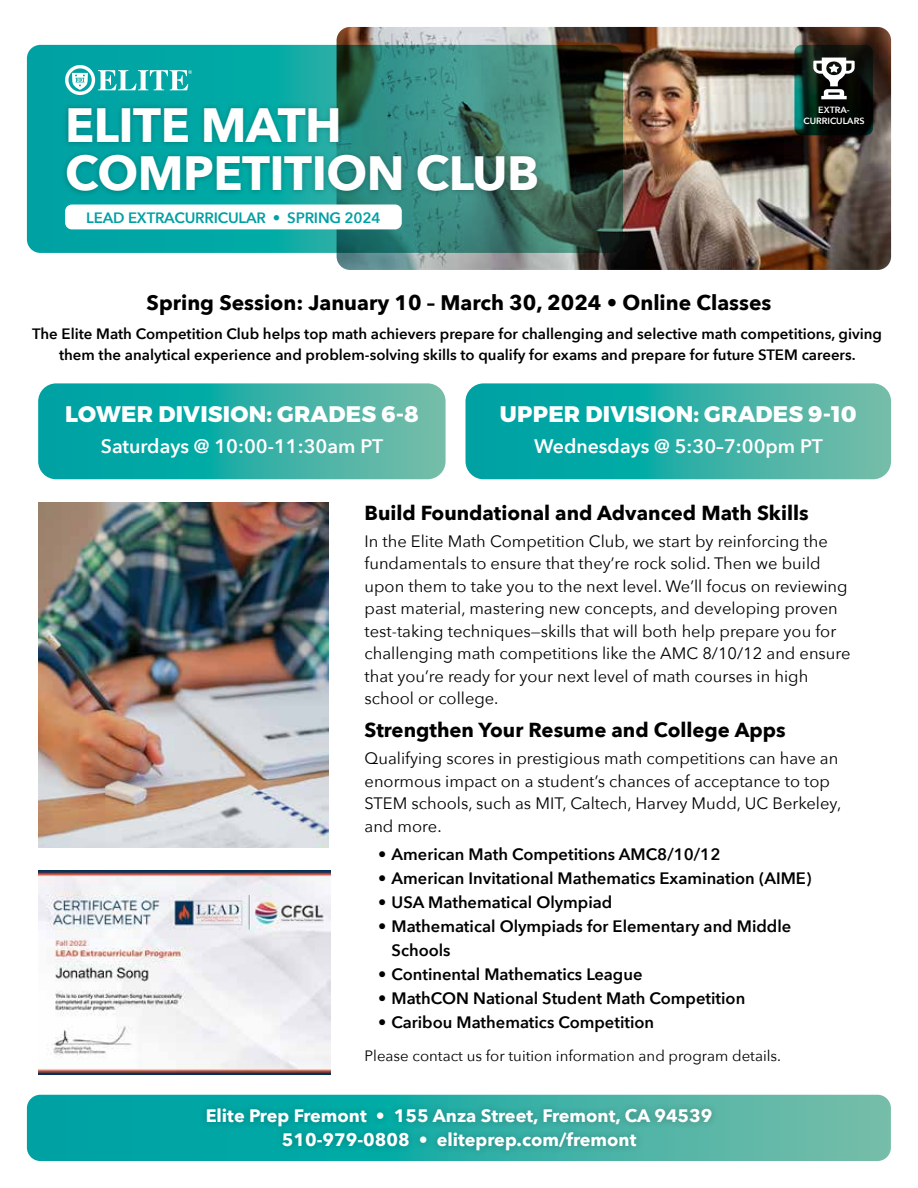
<style>
.page{position:relative;width:918px;height:1188px;background:#fff}
.page>*{position:absolute;margin:0;border:0;box-sizing:border-box;transform-origin:0 0}
.t1{font:700 48px/48px "Avenir Next";letter-spacing:-.01em;color:#fff}
.t2{font:800 22.5px "Montserrat";letter-spacing:.01em;color:#fff}
.t3{font:700 21px "Avenir Next";color:#000}
.t4{font:700 20.25px "Avenir Next";color:#000}
.t5{font:600 19.5px "Avenir Next";color:#fff}
.t6{font:700 18px/24px "Avenir Next";color:#fff;text-align:center}
.t7{font:16.5px/22.5px "Avenir Next";color:#000}
.t8{font:600 16.5px/24px "Avenir Next";color:#000}
.t9{font:600 15px/21px "Avenir Next";color:#000;text-align:center}
.t10{font:15px "Avenir Next";color:#000}
.t11{font:600 15px "Avenir Next";letter-spacing:-.01em;color:#00a0a3}
.t12{font:600 9px/10.8px "Avenir Next";color:#fff;text-align:center}
</style>
<div class="page">
<svg style="left:27px;top:1095px;width:864px;height:66px;background:#33afa6"></svg>
<img style="left:337px;top:27px;width:554px;height:243px">
<svg style="left:794px;top:45px;width:79px;height:90px;background:#081d16"></svg>
<svg style="left:813px;top:58px;width:42px;height:41px"></svg>
<svg style="left:27px;top:45px;width:596px;height:208px;background:#22847b"></svg>
<div style="left:61px;top:102px;width:483px;height:95px;background:#000;opacity:.25"></div>
<svg style="left:65px;top:65px;width:127px;height:30px"></svg>
<img style="left:38px;top:870px;width:292px;height:205px">
<img style="left:38px;top:503px;width:290px;height:345px">
<svg style="left:38px;top:383px;width:408px;height:96px;background:#2dafa6"></svg>
<div style="left:65px;top:205px;width:337px;height:24px;background:#fff;border-radius:7px"></div>
<svg style="left:465px;top:383px;width:426px;height:96px;background:#2dafa6"></svg>
<div style="left:199px;top:1101px;width:520px;height:56px;background:#000;opacity:.25"></div>
<h1 class="t1" style="left:65px;top:101px;width:476px">ELITE MATH<br>COMPETITION CLUB</h1>
<p class="t11" style="left:86px;top:205px;width:296px">LEAD EXTRACURRICULAR • SPRING 2024</p>
<p class="t3" style="left:147px;top:285px;width:626px">Spring Session: January 10 – March 30, 2024 • Online Classes</p>
<p class="t12" style="left:803px;top:104px;width:63px">EXTRA-<br>CURRICULARS</p>
<p class="t9" style="left:32px;top:323px;width:851px">The Elite Math Competition Club helps top math achievers prepare for challenging and selective math competitions, giving them the analytical experience and problem-solving skills to qualify for exams and prepare for future STEM careers.</p>
<h2 class="t2" style="left:65px;top:400px;width:355px">LOWER DIVISION: GRADES 6-8</h2>
<p class="t5" style="left:101px;top:430px;width:284px">Saturdays @ 10:00-11:30am PT</p>
<h2 class="t2" style="left:500px;top:400px;width:358px">UPPER DIVISION: GRADES 9-10</h2>
<p class="t5" style="left:534px;top:430px;width:291px">Wednesdays @ 5:30–7:00pm PT</p>
<p class="t4" style="left:365px;top:495px;width:446px">Build Foundational and Advanced Math Skills</p>
<p class="t7" style="left:365px;top:529px;width:488px">In the Elite Math Competition Club, we start by reinforcing the fundamentals to ensure that they’re rock solid. Then we build upon them to take you to the next level. We’ll focus on reviewing past material, mastering new concepts, and developing proven test-taking techniques—skills that will both help prepare you for challenging math competitions like the AMC 8/10/12 and ensure that you’re ready for your next level of math courses in high school or college.</p>
<p class="t4" style="left:365px;top:713px;width:423px">Strengthen Your Resume and College Apps</p>
<p class="t7" style="left:365px;top:747px;width:478px">Qualifying scores in prestigious math competitions can have an enormous impact on a student’s chances of acceptance to top STEM schools, such as MIT, Caltech, Harvey Mudd, UC Berkeley, and more.</p>
<p class="t8" style="left:378px;top:842px;width:344px">• American Math Competitions AMC8/10/12</p>
<p class="t8" style="left:378px;top:866px;width:435px">• American Invitational Mathematics Examination (AIME)</p>
<p class="t8" style="left:378px;top:890px;width:236px">• USA Mathematical Olympiad</p>
<p class="t8" style="left:392px;top:914px;width:401px;text-indent:-13px">• Mathematical Olympiads for Elementary and Middle<br>Schools</p>
<p class="t8" style="left:378px;top:962px;width:266px">• Continental Mathematics League</p>
<p class="t8" style="left:378px;top:986px;width:369px">• MathCON National Student Math Competition</p>
<p class="t8" style="left:378px;top:1010px;width:278px">• Caribou Mathematics Competition</p>
<p class="t10" style="left:365px;top:1044px;width:418px">Please contact us for tuition information and program details.</p>
<p class="t6" style="left:206px;top:1104px;width:508px">Elite Prep Fremont • 155 Anza Street, Fremont, CA 94539<br>510-979-0808 • eliteprep.com/fremont</p>
</div>
